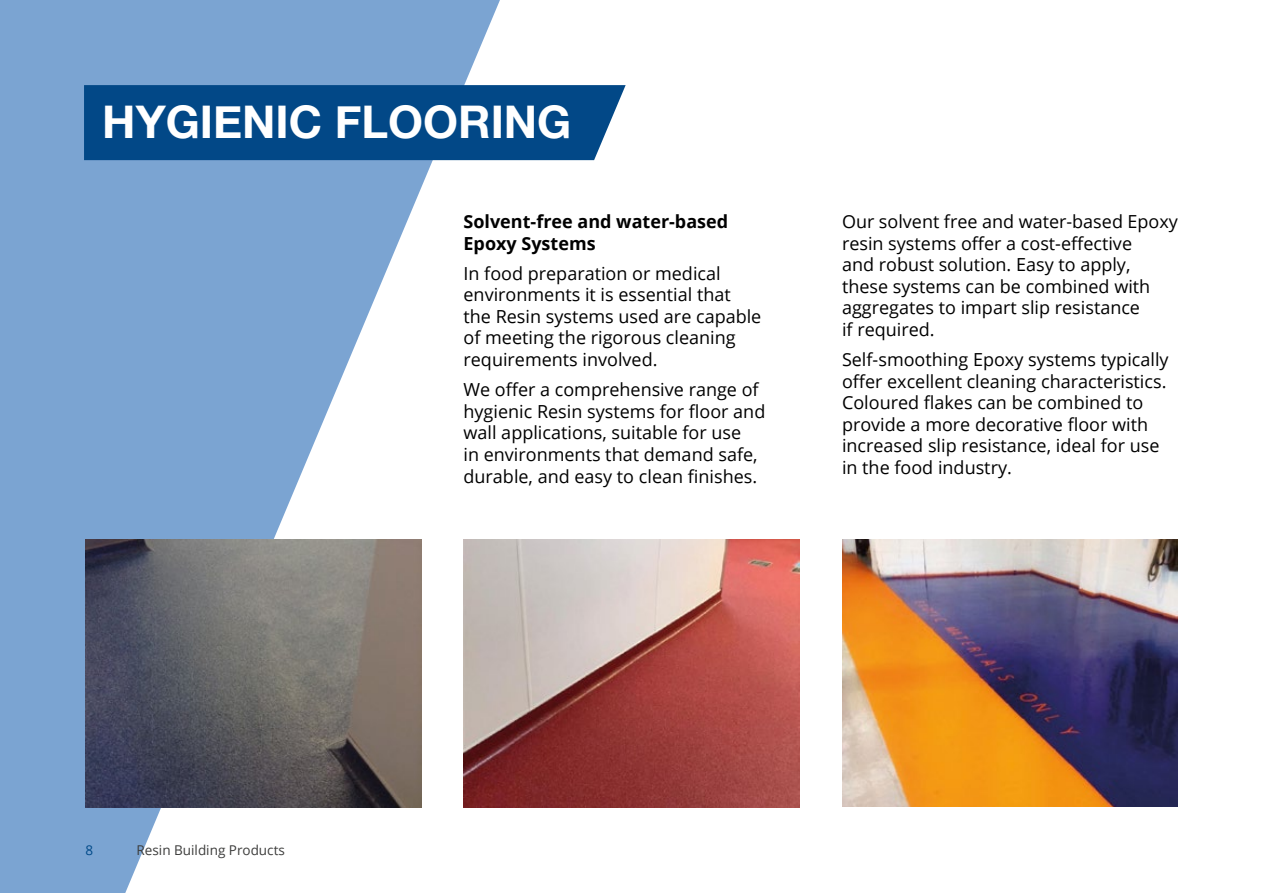
<style>
.page{position:relative;width:1263px;height:893px;background:#fff}
.page>*{position:absolute;margin:0;border:0;box-sizing:border-box;transform-origin:0 0}
.t1{font:700 45px "Helvetica Neue";color:#fff}
.t2{font:18px/21.6px "Open Sans";color:#000}
.t3{font:700 18px/21.6px "Open Sans";color:#000}
.t4{font:13.5px "Open Sans";color:#3c3c3b}
.t5{font:13.5px "Open Sans";color:#004988}
</style>
<div class="page">
<svg style="left:0;top:0;width:500px;height:893px;fill:#7ba4d2"></svg>
<img style="left:842px;top:540px;width:336px;height:267px">
<img style="left:463px;top:540px;width:336px;height:268px">
<div style="left:84px;top:85px;width:542px;height:75px;background:#024887"></div>
<img style="left:86px;top:540px;width:335px;height:268px">
<h1 class="t1" style="left:102px;top:87px;width:471px">HYGIENIC FLOORING</h1>
<p class="t3" style="left:463px;top:210px;width:266px">Solvent-free and water-based<br>Epoxy Systems</p>
<p class="t2" style="left:463px;top:262px;width:299px">In food preparation or medical environments it is essential that the Resin systems used are capable of meeting the rigorous cleaning requirements involved.</p>
<p class="t2" style="left:463px;top:378px;width:303px">We offer a comprehensive range of hygienic Resin systems for floor and wall applications, suitable for use<br>in environments that demand safe, durable, and easy to clean finishes.</p>
<p class="t2" style="left:842px;top:210px;width:337px">Our solvent free and water-based Epoxy resin systems offer a cost-effective<br>and robust solution. Easy to apply, these systems can be combined with aggregates to impart slip resistance<br>if required.</p>
<p class="t2" style="left:842px;top:348px;width:328px">Self-smoothing Epoxy systems typically offer excellent cleaning characteristics.<br>Coloured flakes can be combined to provide a more decorative floor with increased slip resistance, ideal for use in the food industry.</p>
<p class="t5" style="left:86px;top:840px;width:9px">8</p>
<p class="t4" style="left:137px;top:840px;width:150px">Resin Building Products</p>
</div>
